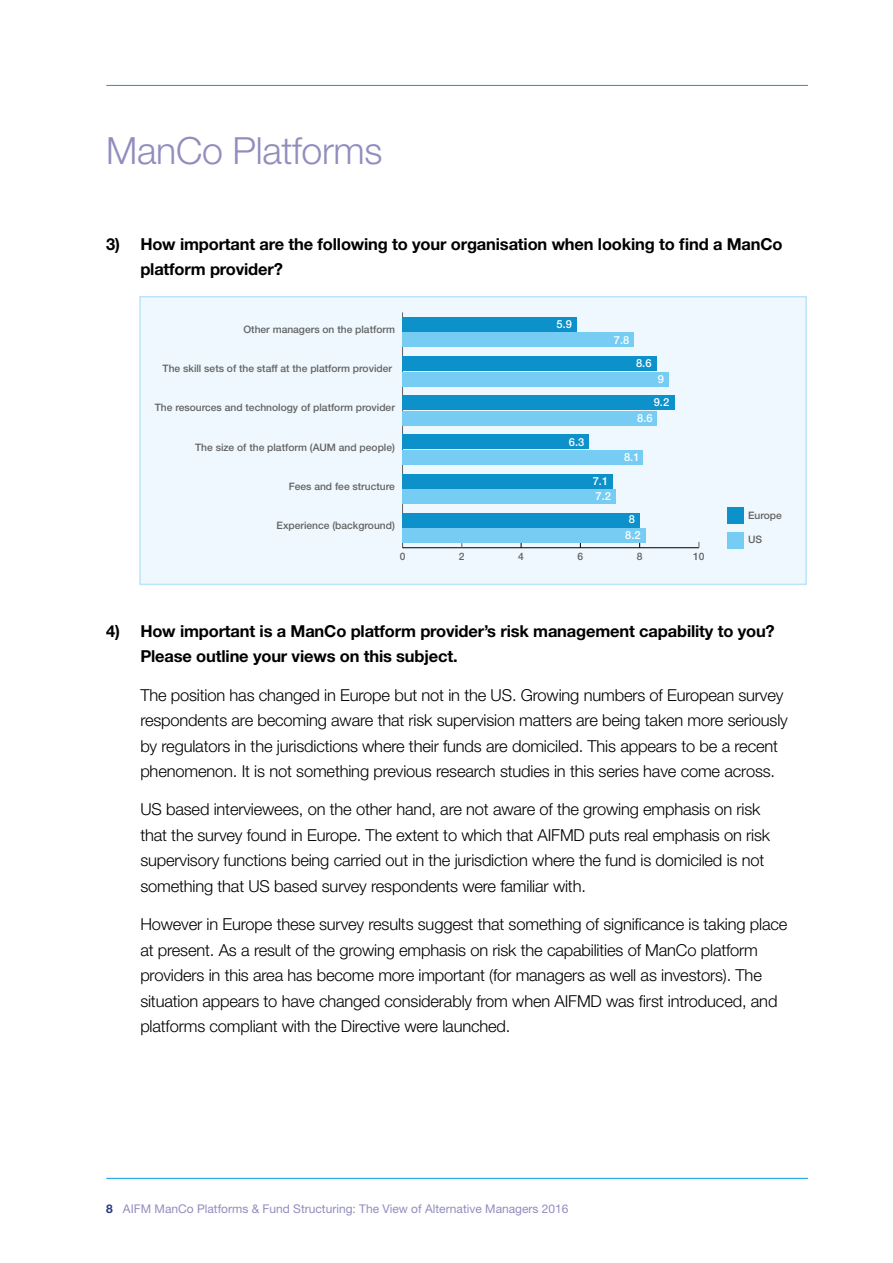
<style>
.page{position:relative;width:893px;height:1263px;background:#fff}
.page>*{position:absolute;margin:0;border:0;box-sizing:border-box;transform-origin:0 0}
.t1{font:300 37.5px "Helvetica Neue";letter-spacing:-.01em;color:#918dbe}
.t2{font:300 16.5px/25.5px "Helvetica Neue";letter-spacing:-.01em;color:#000}
.t3{font:700 16.5px/25.5px "Helvetica Neue";letter-spacing:-.01em;color:#000}
.t4{font:12px "Helvetica Neue";color:#918dbe}
.t5{font:500 11.1px/14.9px "Helvetica Neue";color:#fff}
.t6{font:500 10.2px "Helvetica Neue";color:#646363}
.s1{font-weight:700;color:#283583}
</style>
<div class="page">
<hr style="left:106px;top:1178px;width:702px;height:1px;background:#009fe3">
<hr style="left:106px;top:85px;width:702px;height:1px;background:#009fe3">
<div style="left:140px;top:297px;width:666px;height:287px;background:#eef8fe"></div>
<hr style="left:403px;top:547px;width:296px;height:1px;background:#000">
<hr style="left:402px;top:312px;width:1px;height:236px;background:#646363">
<div style="left:403px;top:333px;width:231px;height:14px;background:#77ccf4"></div>
<div style="left:403px;top:372px;width:266px;height:14px;background:#77ccf4"></div>
<div style="left:403px;top:411px;width:254px;height:14px;background:#77ccf4"></div>
<div style="left:403px;top:450px;width:240px;height:15px;background:#77ccf4"></div>
<div style="left:403px;top:490px;width:213px;height:14px;background:#77ccf4"></div>
<div style="left:403px;top:529px;width:243px;height:14px;background:#77ccf4"></div>
<div style="left:403px;top:317px;width:174px;height:14px;background:#0d91cb"></div>
<div style="left:403px;top:356px;width:254px;height:14px;background:#0d91cb"></div>
<div style="left:403px;top:396px;width:272px;height:14px;background:#0d91cb"></div>
<div style="left:403px;top:435px;width:186px;height:14px;background:#0d91cb"></div>
<div style="left:403px;top:474px;width:210px;height:14px;background:#0d91cb"></div>
<div style="left:403px;top:513px;width:237px;height:14px;background:#0d91cb"></div>
<div style="left:727px;top:507px;width:17px;height:16px;background:#0d91cb"></div>
<div style="left:727px;top:532px;width:17px;height:17px;background:#77ccf4"></div>
<div style="left:139px;top:296px;width:668px;height:289px;border:2px solid #bce4fa"></div>
<h1 class="t1" style="left:106px;top:127px;width:278px">ManCo Platforms</h1>
<p class="t3" style="left:140px;top:231px;width:644px;text-indent:-34px">3) How important are the following to your organisation when looking to find a ManCo platform provider?</p>
<p class="t6" style="left:243px;top:321px;width:153px">Other managers on the platform</p>
<p class="t5" style="left:557px;top:316px;width:17px">5.9</p>
<p class="t5" style="left:614px;top:332px;width:17px">7.8</p>
<p class="t6" style="left:163px;top:360px;width:231px">The skill sets of the staff at the platform provider</p>
<p class="t5" style="left:636px;top:354px;width:17px">8.6</p>
<p class="t5" style="left:658px;top:370px;width:8px">9</p>
<p class="t6" style="left:155px;top:399px;width:242px">The resources and technology of platform provider</p>
<p class="t5" style="left:654px;top:394px;width:17px">9.2</p>
<p class="t5" style="left:637px;top:410px;width:17px">8.6</p>
<p class="t6" style="left:195px;top:439px;width:201px">The size of the platform (AUM and people)</p>
<p class="t5" style="left:569px;top:434px;width:17px">6.3</p>
<p class="t5" style="left:624px;top:449px;width:17px">8.1</p>
<p class="t6" style="left:289px;top:478px;width:108px">Fees and fee structure</p>
<p class="t5" style="left:593px;top:473px;width:20px">7.1<br>7.2</p>
<p class="t6" style="left:277px;top:517px;width:120px">Experience (background)</p>
<p class="t5" style="left:629px;top:511px;width:8px">8</p>
<p class="t5" style="left:625px;top:527px;width:17px">8.2</p>
<p class="t6" style="left:400px;top:548px;width:7px">0</p>
<p class="t6" style="left:459px;top:548px;width:7px">2</p>
<p class="t6" style="left:518px;top:548px;width:7px">4</p>
<p class="t6" style="left:577px;top:548px;width:7px">6</p>
<p class="t6" style="left:637px;top:548px;width:7px">8</p>
<p class="t6" style="left:693px;top:548px;width:13px">10</p>
<p class="t6" style="left:748px;top:507px;width:35px">Europe</p>
<p class="t6" style="left:748px;top:531px;width:16px">US</p>
<p class="t3" style="left:140px;top:618px;width:636px;text-indent:-34px">4) How important is a ManCo platform provider’s risk management capability to you?<br>Please outline your views on this subject.</p>
<p class="t2" style="left:140px;top:681px;width:649px">The position has changed in Europe but not in the US. Growing numbers of European survey respondents are becoming aware that risk supervision matters are being taken more seriously by regulators in the jurisdictions where their funds are domiciled. This appears to be a recent phenomenon. It is not something previous research studies in this series have come across.</p>
<p class="t2" style="left:140px;top:796px;width:631px">US based interviewees, on the other hand, are not aware of the growing emphasis on risk that the survey found in Europe. The extent to which that AIFMD puts real emphasis on risk supervisory functions being carried out in the jurisdiction where the fund is domiciled is not something that US based survey respondents were familiar with.</p>
<p class="t2" style="left:140px;top:911px;width:648px">However in Europe these survey results suggest that something of significance is taking place at present. As a result of the growing emphasis on risk the capabilities of ManCo platform providers in this area has become more important (for managers as well as investors). The situation appears to have changed considerably from when AIFMD was first introduced, and platforms compliant with the Directive were launched.</p>
<p class="t4" style="left:106px;top:1201px;width:464px"><span class="s1">8</span> AIFM ManCo Platforms &amp; Fund Structuring: The View of Alternative Managers 2016</p>
</div>
